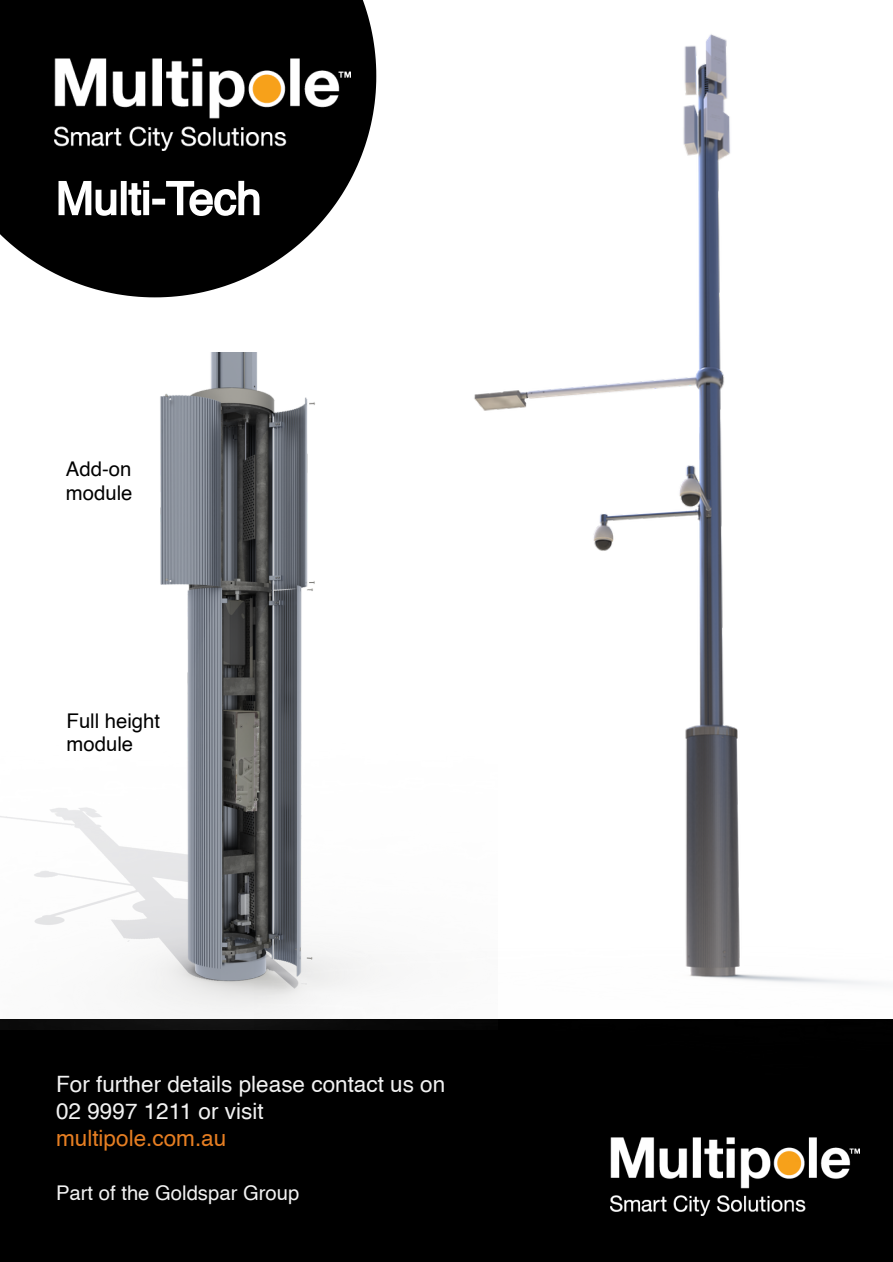
<style>
.page{position:relative;width:893px;height:1262px;background:#fff}
.page>*{position:absolute;margin:0;border:0;box-sizing:border-box;transform-origin:0 0}
.t1{font:22.5px/27px "Helvetica";color:#f2f2f2}
.t2{font:22.5px "Helvetica";color:#e67e22}
.t3{font:20.25px/23.7px "Helvetica";color:#000}
.t4{font:20.25px "Helvetica";color:#f2f2f2}
</style>
<div class="page">
<svg style="left:0;top:0;width:365px;height:297px;background:#131313"></svg>
<div style="left:0;top:1019px;width:892px;height:242px;background:#000"></div>
<svg style="left:58px;top:181px;width:196px;height:35px"></svg>
<img style="left:610px;top:1161px;width:241px;height:54px">
<img style="left:0;top:352px;width:254px;height:677px">
<img style="left:54px;top:59px;width:200px;height:92px">
<img style="left:254px;top:4px;width:623px;height:1157px">
<p class="t3" style="left:66px;top:459px;width:68px">Add-on module</p>
<p class="t3" style="left:67px;top:710px;width:95px">Full height module</p>
<p class="t1" style="left:56px;top:1071px;width:390px">For further details please contact us on<br>02 9997 1211 or visit</p>
<p class="t2" style="left:56px;top:1128px;width:172px">multipole.com.au</p>
<p class="t4" style="left:56px;top:1184px;width:245px">Part of the Goldspar Group</p>
</div>
